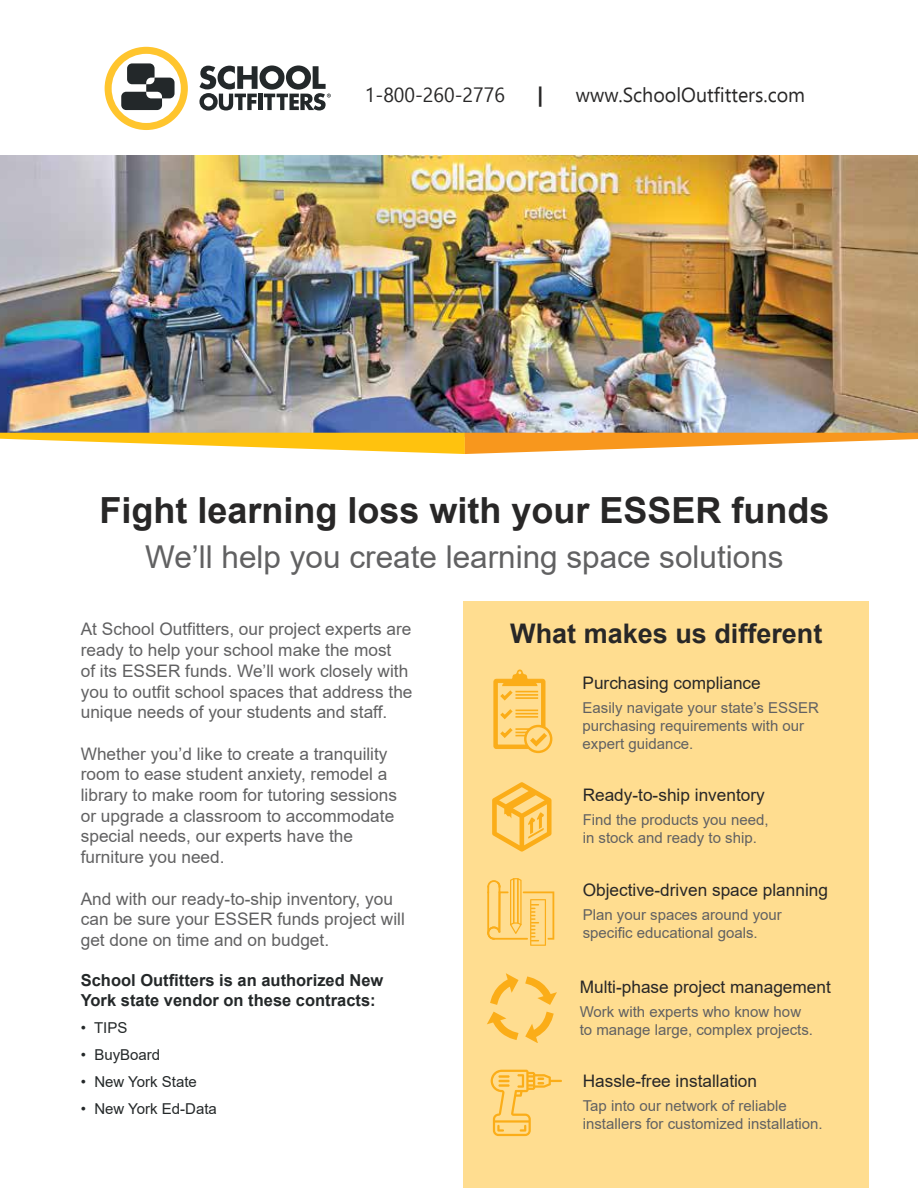
<style>
.page{position:relative;width:918px;height:1188px;background:#fff}
.page>*{position:absolute;margin:0;border:0;box-sizing:border-box;transform-origin:0 0}
.t1{font:700 36px "Arial";color:#282727}
.t2{font:31.5px "Arial";color:#616162}
.t3{font:700 27px "Arial";color:#282727}
.t4{font:20.25px "Ebrima";color:#282727}
.t5{font:700 20.25px "Ebrima";color:#282727}
.t6{font:17.25px/20.7px "Arial";color:#616162}
.t7{font:17.25px "Arial";color:#282727}
.t8{font:700 16.5px/19.8px "Arial";color:#242829}
.t9{font:15px/18px "Arial";color:#616162}
.t10{font:15px "Arial";color:#242829}
</style>
<div class="page">
<img style="left:0;top:155px;width:918px;height:278px">
<div style="left:464px;top:601px;width:405px;height:587px;background:#ffdd90"></div>
<svg style="left:492px;top:782px;width:60px;height:70px"></svg>
<svg style="left:490px;top:973px;width:29px;height:32px"></svg>
<svg style="left:487px;top:1012px;width:32px;height:28px"></svg>
<svg style="left:525px;top:1012px;width:29px;height:30px"></svg>
<svg style="left:525px;top:976px;width:32px;height:29px"></svg>
<svg style="left:487px;top:878px;width:67px;height:68px"></svg>
<div style="left:524px;top:725px;width:28px;height:28px;border:2px solid #fbad18;border-radius:50%"></div>
<svg style="left:493px;top:670px;width:58px;height:80px"></svg>
<svg style="left:0;top:433px;width:918px;height:21px"></svg>
<svg style="left:491px;top:1070px;width:71px;height:66px"></svg>
<svg style="left:105px;top:47px;width:83px;height:83px"></svg>
<svg style="left:199px;top:65px;width:132px;height:46px"></svg>
<p class="t4" style="left:365px;top:80px;width:142px">1-800-260-2776</p>
<p class="t5" style="left:537px;top:79px;width:8px">|</p>
<p class="t4" style="left:576px;top:80px;width:231px">www.SchoolOutfitters.com</p>
<h1 class="t1" style="left:99px;top:485px;width:732px">Fight learning loss with your ESSER funds</h1>
<h2 class="t2" style="left:145px;top:535px;width:640px">We’ll help you create learning space solutions</h2>
<p class="t6" style="left:81px;top:619px;width:333px">At School Outfitters, our project experts are ready to help your school make the most<br>of its ESSER funds. We’ll work closely with you to outfit school spaces that address the unique needs of your students and staff.</p>
<p class="t6" style="left:81px;top:743px;width:318px">Whether you’d like to create a tranquility room to ease student anxiety, remodel a library to make room for tutoring sessions or upgrade a classroom to accommodate special needs, our experts have the furniture you need.</p>
<p class="t6" style="left:81px;top:888px;width:326px">And with our ready-to-ship inventory, you can be sure your ESSER funds project will get done on time and on budget.</p>
<p class="t8" style="left:81px;top:971px;width:304px">School Outfitters is an authorized New<br>York state vendor on these contracts:</p>
<p class="t10" style="left:81px;top:1018px;width:48px">• TIPS</p>
<p class="t10" style="left:81px;top:1045px;width:81px">• BuyBoard</p>
<p class="t10" style="left:81px;top:1072px;width:118px">• New York State</p>
<p class="t10" style="left:81px;top:1099px;width:138px">• New York Ed-Data</p>
<h3 class="t3" style="left:510px;top:614px;width:314px">What makes us different</h3>
<p class="t7" style="left:583px;top:671px;width:180px">Purchasing compliance</p>
<p class="t9" style="left:583px;top:698px;width:238px">Easily navigate your state’s ESSER purchasing requirements with our expert guidance.</p>
<p class="t7" style="left:583px;top:783px;width:184px">Ready-to-ship inventory</p>
<p class="t9" style="left:583px;top:811px;width:187px">Find the products you need, in stock and ready to ship.</p>
<p class="t7" style="left:583px;top:879px;width:247px">Objective-driven space planning</p>
<p class="t9" style="left:583px;top:906px;width:201px">Plan your spaces around your specific educational goals.</p>
<p class="t7" style="left:580px;top:975px;width:253px">Multi-phase project management</p>
<p class="t9" style="left:580px;top:1003px;width:235px">Work with experts who know how to manage large, complex projects.</p>
<p class="t7" style="left:583px;top:1069px;width:176px">Hassle-free installation</p>
<p class="t9" style="left:583px;top:1097px;width:242px">Tap into our network of reliable installers for customized installation.</p>
</div>
